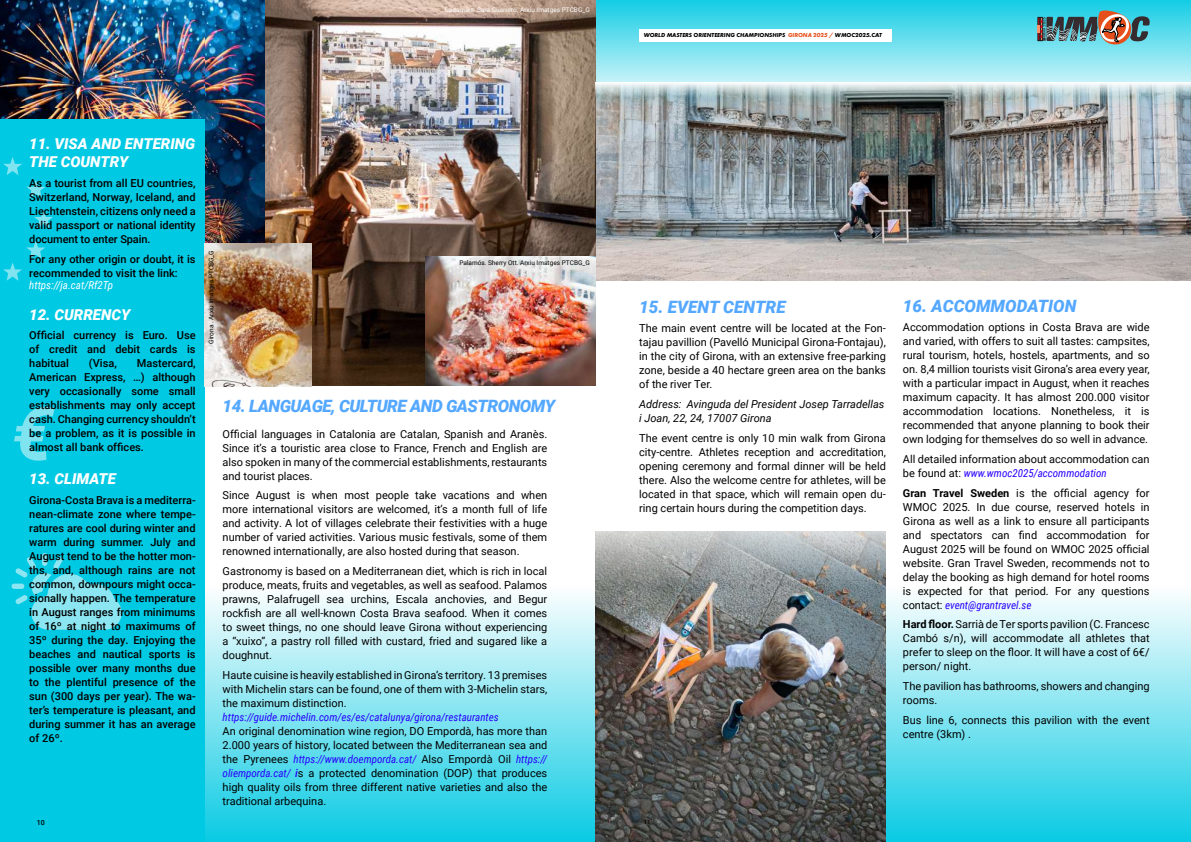
<style>
.page{position:relative;width:1191px;height:842px;background:#fff}
.page>*{position:absolute;margin:0;border:0;box-sizing:border-box;transform-origin:0 0}
.t1{font:italic 700 74px "Roboto";color:#fff}
.t2{font:italic 900 17px "Roboto";letter-spacing:-.03em;color:#54a8ff}
.t3{font:italic 900 17px "Roboto";color:#54a8ff}
.t4{font:italic 900 15px/18px "Roboto";color:#fff}
.t5{font:11px/14px "Roboto";color:#000;text-align:justify}
.t6{font:500 11px/14px "Roboto";color:#000;text-align:justify}
.t7{font:italic 11px "Roboto Condensed";color:#2800ff}
.t8{font:italic 11px/14px "Roboto";color:#000}
.t9{font:italic 11px "Roboto Condensed";color:#fff}
.t10{font:500 7px "Roboto";color:#000}
.t11{font:6.5px "Roboto";color:#000}
.t12{font:6.5px "Roboto";color:#fff}
.t13{font:italic 700 6px "Futura PT";color:#000}
.t14{font:500 6px "Roboto";color:#000}
.s1{font-family:"Roboto";font-style:normal;color:#000}
.s2{font-family:"Roboto Condensed";font-style:italic;color:#2800ff}
.s3{font-weight:500;font-style:italic;color:#2800ff}
.s4{color:#e64f1c}
.s5{font-weight:700}
</style>
<div class="page">
<img style="left:595px;top:106px;width:596px;height:175px">
<svg style="left:595px;top:0;width:596px;height:106px;background:#73d7e4"></svg>
<div style="left:0;top:586px;width:1191px;height:256px;background:linear-gradient(to bottom,#fdfefe,#0bcbe4)"></div>
<img style="left:595px;top:586px;width:290px;height:256px">
<svg style="left:595px;top:531px;width:290px;height:55px;background:#a7acad"></svg>
<hr style="left:1037px;top:17px;width:2px;height:24px;background:#e00a17">
<svg style="left:1038px;top:9px;width:112px;height:35px;background:#678c8e"></svg>
<div style="left:638px;top:29px;width:253px;height:13px;background:#fff"></div>
<img style="left:0;top:0;width:265px;height:243px">
<div style="left:0;top:120px;width:204px;height:722px;background:#00c9e3"></div>
<img style="left:265px;top:0;width:330px;height:386px">
<div style="left:42px;top:553px;width:5px;height:13px;background:#8ce6f2;border-radius:3px"></div>
<div style="left:11px;top:584px;width:13px;height:5px;background:#8ce6f2;border-radius:3px"></div>
<svg style="left:15px;top:557px;width:107px;height:73px"></svg>
<svg style="left:3px;top:157px;width:42px;height:41px"></svg>
<svg style="left:3px;top:241px;width:42px;height:40px"></svg>
<svg style="left:34px;top:210px;width:19px;height:18px"></svg>
<img style="left:425px;top:256px;width:170px;height:130px">
<img style="left:204px;top:243px;width:107px;height:143px">
<img style="left:0;top:0;width:204px;height:108px">
<svg style="left:595px;top:82px;width:596px;height:15px"></svg>
<p class="t12" style="left:445px;top:5px;width:147px">Cadaquès. Sara Guerrero. Arxiu Imatges PTCBG_G</p>
<h3 class="t4" style="left:29px;top:135px;width:167px">11. VISA AND ENTERING<br>THE COUNTRY</h3>
<p class="t6" style="left:29px;top:176px;width:168px">As a tourist from all EU countries, Switzerland, Norway, Iceland, and Liechtenstein, citizens only need a valid passport or national identity document to enter Spain.</p>
<p class="t6" style="left:29px;top:251px;width:168px">For any other origin or doubt, it is recommended to visit the link:</p>
<p class="t9" style="left:29px;top:277px;width:85px">https://ja.cat/Rf2Tp</p>
<h3 class="t4" style="left:29px;top:305px;width:103px">12. CURRENCY</h3>
<p class="t6" style="left:29px;top:328px;width:168px">Official currency is Euro. Use of credit and debit cards is habitual</p>
<p class="t6" style="left:89px;top:356px;width:29px">(Visa,</p>
<p class="t6" style="left:29px;top:356px;width:168px;text-indent:108px">Mastercard, American Express, …) although very occasionally some small establishments may only accept cash. Changing currency shouldn’t be a problem, as it is possible in almost all bank offices.</p>
<h3 class="t4" style="left:29px;top:469px;width:88px">13. CLIMATE</h3>
<p class="t6" style="left:29px;top:492px;width:168px">Girona-Costa Brava is a mediterra&shy;nean-climate zone where tempe&shy;ratures are cool during winter and warm during summer. July and August tend to be the hotter mon&shy;ths, and, although rains are not common, downpours might occa&shy;sionally happen. The temperature in August ranges from minimums of 16º at night to maximums of 35º during the day. Enjoying the beaches and nautical sports is possible over many months due to the plentiful presence of the sun (300 days per year). The wa&shy;ter’s temperature is pleasant, and during summer it has an average of 26º.</p>
<h1 class="t1" style="left:11px;top:382px;width:43px">€</h1>
<p class="t10" style="left:37px;top:817px;width:9px">10</p>
<p class="t11" style="left:207px;top:344px;width:95px;rotate:-90deg">Girona . Arxiu Imatges PTCBG_G</p>
<p class="t11" style="left:459px;top:259px;width:132px">Palamós. Sherry Ott. Arxiu Imatges PTCBG_G</p>
<h2 class="t2" style="left:223px;top:394px;width:334px">14. LANGUAGE, CULTURE AND GASTRONOMY</h2>
<p class="t5" style="left:223px;top:426px;width:326px">Official languages in Catalonia are Catalan, Spanish and Aranès.<br>Since it’s a touristic area close to France, French and English are also spoken in many of the commercial establishments, restaurants and tourist places.</p>
<p class="t5" style="left:223px;top:488px;width:326px">Since August is when most people take vacations and when more international visitors are welcomed, it’s a month full of life and activity. A lot of villages celebrate their festivities with a huge number of varied activities. Various music festivals, some of them renowned internationally, are also hosted during that season.</p>
<p class="t5" style="left:223px;top:564px;width:326px">Gastronomy is based on a Mediterranean diet, which is rich in local produce, meats, fruits and vegetables, as well as seafood. Palamos prawns, Palafrugell sea urchins, Escala anchovies, and Begur rockfish are all well-known Costa Brava seafood. When it comes to sweet things, no one should leave Girona without experiencing a “xuixo”, a pastry roll filled with custard, fried and sugared like a doughnut.</p>
<p class="t5" style="left:223px;top:667px;width:326px">Haute cuisine is heavily established in Girona’s territory. 13 premises with Michelin stars can be found, one of them with 3-Michelin stars, the maximum distinction.</p>
<p class="t7" style="left:223px;top:709px;width:278px">https://guide.michelin.com/es/es/catalunya/girona/restaurantes</p>
<p class="t5" style="left:223px;top:723px;width:326px">An original denomination wine region, DO Empordà, has more than<br>2.000 years of history, located between the Mediterranean sea and</p>
<p class="t7" style="left:223px;top:751px;width:326px"><span class="s1">the Pyrenees</span> https://www.doemporda.cat/ <span class="s1">Also Empordà Oil</span> https://</p>
<p class="t5" style="left:223px;top:765px;width:326px"><span class="s2">oliemporda.cat/</span> <span class="s3">i</span>s a protected denomination (DOP) that produces high quality oils from three different native varieties and also the traditional arbequina.</p>
<p class="t13" style="left:643px;top:32px;width:240px">WORLD MASTERS ORIENTEERING CHAMPIONSHIPS <span class="s4">GIRONA 2025 /</span> WMOC2025.CAT</p>
<h2 class="t3" style="left:639px;top:295px;width:148px">15. EVENT CENTRE</h2>
<p class="t5" style="left:639px;top:321px;width:248px">The main event centre will be located at the Fon&shy;tajau pavillion (Pavelló Municipal Girona-Fontajau), in the city of Girona, with an extensive free-parking zone, beside a 40 hectare green area on the banks of the river Ter.</p>
<p class="t8" style="left:639px;top:397px;width:247px">Address: Avinguda del President Josep Tarradellas i Joan, 22, 24, 17007 Girona</p>
<p class="t5" style="left:639px;top:430px;width:248px">The event centre is only 10 min walk from Girona city-centre. Athletes reception and accreditation, opening ceremony and formal dinner will be held there. Also the welcome centre for athletes, will be located in that space, which will remain open du&shy;ring certain hours during the competition days.</p>
<h2 class="t3" style="left:903px;top:294px;width:175px">16. ACCOMMODATION</h2>
<p class="t5" style="left:903px;top:320px;width:248px">Accommodation options in Costa Brava are wide and varied, with offers to suit all tastes: campsites, rural tourism, hotels, hostels, apartments, and so on. 8,4 million tourists visit Girona’s area every year, with a particular impact in August, when it reaches maximum capacity. It has almost 200.000 visitor accommodation locations. Nonetheless, it is recommended that anyone planning to book their own lodging for themselves do so well in advance.</p>
<p class="t5" style="left:903px;top:452px;width:248px">All detailed information about accommodation can</p>
<p class="t7" style="left:903px;top:465px;width:205px"><span class="s1">be found at:</span> www.wmoc2025/accommodation</p>
<p class="t5" style="left:903px;top:485px;width:248px"><span class="s5">Gran Travel Sweden</span> is the official agency for WMOC 2025. In due course, reserved hotels in Girona as well as a link to ensure all participants and spectators can find accommodation for August 2025 will be found on WMOC 2025 official website. Gran Travel Sweden, recommends not to delay the booking as high demand for hotel rooms is expected for that period. For any questions</p>
<p class="t7" style="left:903px;top:597px;width:130px"><span class="s1">contact:</span> event@grantravel.se</p>
<p class="t5" style="left:903px;top:617px;width:248px"><span class="s5">Hard floor.</span> Sarrià de Ter sports pavilion (C. Francesc Cambó s/n), will accommodate all athletes that prefer to sleep on the floor. It will have a cost of 6€/ person/ night.</p>
<p class="t5" style="left:903px;top:679px;width:248px">The pavilion has bathrooms, showers and changing rooms.</p>
<p class="t5" style="left:903px;top:712px;width:248px">Bus line 6, connects this pavilion with the event centre (3km) .</p>
<p class="t14" style="left:643px;top:817px;width:8px">11</p>
<p class="t10" style="left:643px;top:817px;width:9px">11</p>
</div>
